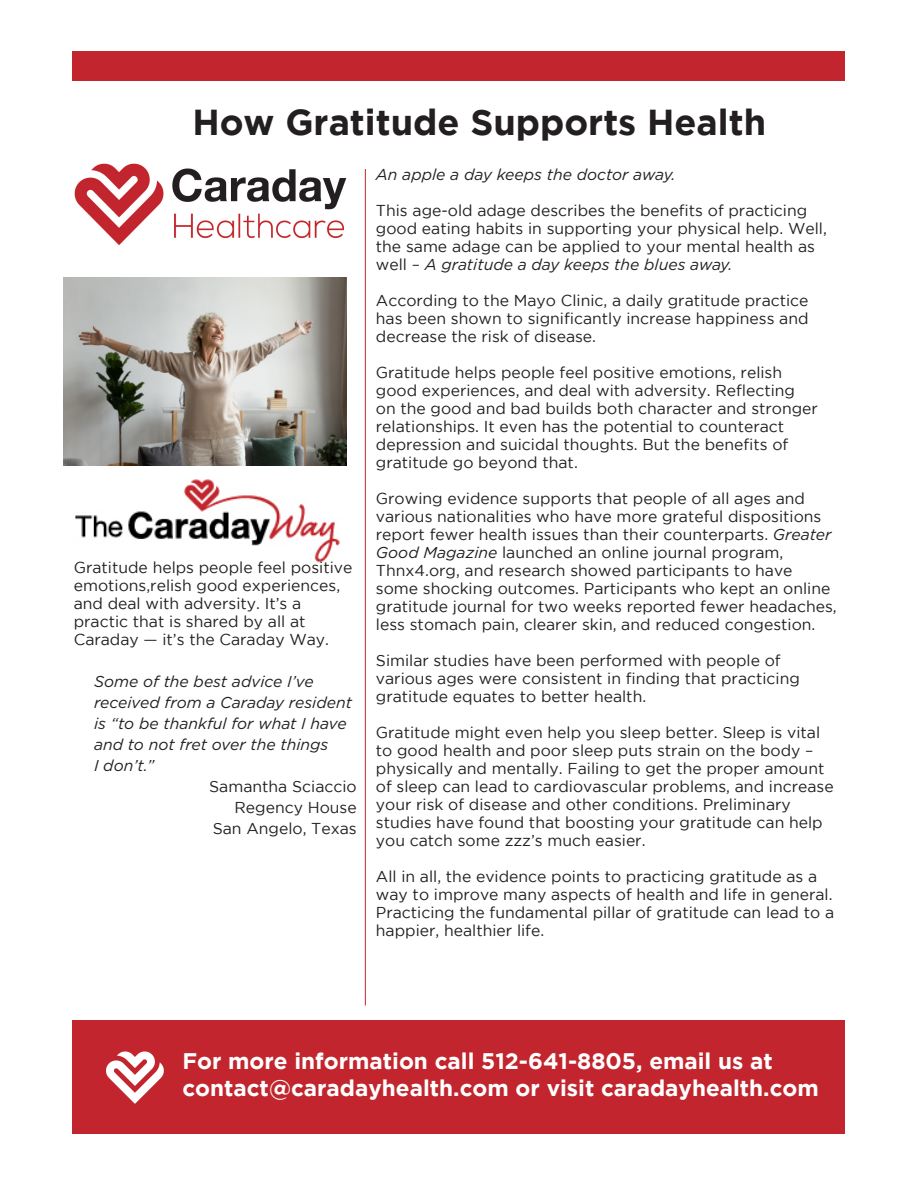
<style>
.page{position:relative;width:918px;height:1188px;background:#fff}
.page>*{position:absolute;margin:0;border:0;box-sizing:border-box;transform-origin:0 0}
.t1{font:700 36px "Gotham";color:#231f20}
.t2{font:700 22.5px/27px "Gotham";color:#fff}
.t3{font:15.75px/18px "Gotham";color:#231f20}
.t4{font:italic 15.75px/21px "Gotham";color:#231f20}
.s1{font-style:italic}
</style>
<div class="page">
<div style="left:73px;top:52px;width:772px;height:29px;background:#c2252d"></div>
<div style="left:73px;top:1021px;width:772px;height:113px;background:#c2252d"></div>
<svg style="left:106px;top:1052px;width:58px;height:52px"></svg>
<hr style="left:365px;top:169px;width:1px;height:836px;background:#c2252d">
<img style="left:74px;top:163px;width:273px;height:83px">
<img style="left:63px;top:278px;width:284px;height:187px">
<img style="left:75px;top:479px;width:265px;height:84px">
<p class="t1" style="left:192px;top:102px;width:575px">How Gratitude Supports Health</p>
<p class="t3" style="left:74px;top:558px;width:280px">Gratitude helps people feel positive emotions,relish good experiences, and deal with adversity. It’s a practic that is shared by all at Caraday — it’s the Caraday Way.</p>
<p class="t4" style="left:94px;top:671px;width:259px">Some of the best advice I’ve received from a Caraday resident is “to be thankful for what I have and to not fret over the things<br>I don’t.”</p>
<p class="t3" style="left:209px;top:777px;width:149px">Samantha Sciaccio</p>
<p class="t3" style="left:235px;top:798px;width:124px">Regency House</p>
<p class="t3" style="left:213px;top:819px;width:145px">San Angelo, Texas</p>
<p class="t4" style="left:376px;top:164px;width:301px">An apple a day keeps the doctor away.</p>
<p class="t3" style="left:376px;top:201px;width:452px">This age-old adage describes the benefits of practicing good eating habits in supporting your physical help. Well, the same adage can be applied to your mental health as well – <span class="s1">A gratitude a day keeps the blues away.</span></p>
<p class="t3" style="left:376px;top:291px;width:434px;text-align:justify">According to the Mayo Clinic, a daily gratitude practice has been shown to significantly increase happiness and decrease the risk of disease.</p>
<p class="t3" style="left:376px;top:363px;width:444px">Gratitude helps people feel positive emotions, relish good experiences, and deal with adversity. Reflecting on the good and bad builds both character and stronger relationships. It even has the potential to counteract depression and suicidal thoughts. But the benefits of gratitude go beyond that.</p>
<p class="t3" style="left:376px;top:489px;width:462px">Growing evidence supports that people of all ages and various nationalities who have more grateful dispositions report fewer health issues than their counterparts. <span class="s1">Greater Good Magazine</span> launched an online journal program, Thnx4.org, and research showed participants to have some shocking outcomes. Participants who kept an online gratitude journal for two weeks reported fewer headaches, less stomach pain, clearer skin, and reduced congestion.</p>
<p class="t3" style="left:376px;top:651px;width:426px">Similar studies have been performed with people of various ages were consistent in finding that practicing gratitude equates to better health.</p>
<p class="t3" style="left:376px;top:723px;width:459px">Gratitude might even help you sleep better. Sleep is vital to good health and poor sleep puts strain on the body – physically and mentally. Failing to get the proper amount of sleep can lead to cardiovascular problems, and increase your risk of disease and other conditions. Preliminary studies have found that boosting your gratitude can help you catch some zzz’s much easier.</p>
<p class="t3" style="left:376px;top:867px;width:460px">All in all, the evidence points to practicing gratitude as a way to improve many aspects of health and life in general.<br>Practicing the fundamental pillar of gratitude can lead to a happier, healthier life.</p>
<p class="t2" style="left:182px;top:1047px;width:638px">For more information call 512-641-8805, email us at contact@caradayhealth.com or visit caradayhealth.com</p>
</div>
